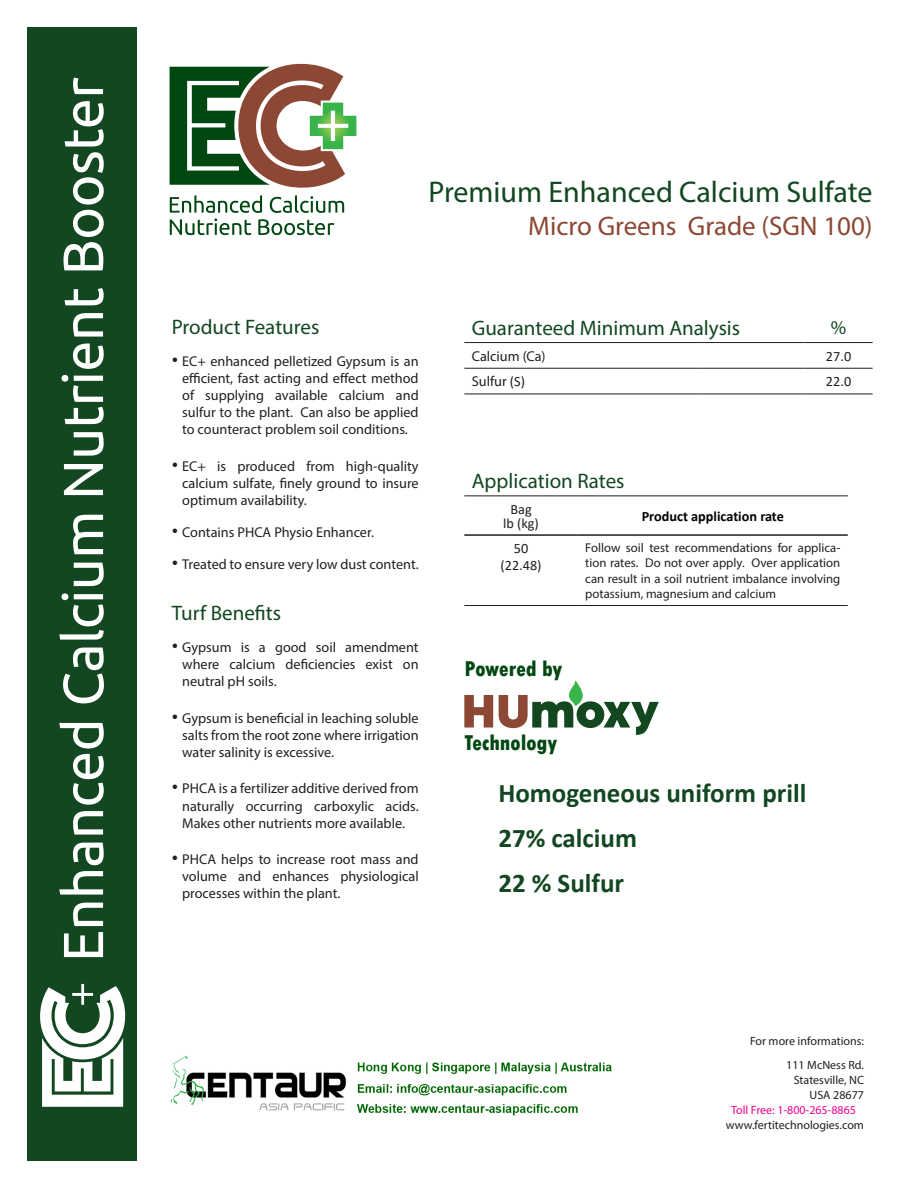
<style>
.page{position:relative;width:918px;height:1188px;background:#fff}
.page>*{position:absolute;margin:0;border:0;box-sizing:border-box;transform-origin:0 0}
.t1{font:30px "Myriad Pro";color:#124721}
.t2{font:700 27px "Calibri";color:#124721}
.t3{font:27px "Myriad Pro";color:#8c4834}
.t4{font:800 condensed 22.5px "Tw Cen";color:#004712}
.t5{font:21px "Myriad Pro";color:#124721}
.t6{font:19.5px "Myriad Pro";color:#124721}
.t7{font:14.25px/17.1px "Myriad Pro";color:#231f20;text-align:justify}
.t8{font:14.25px "Calibri";color:#231f20}
.t9{font:700 14.25px "Calibri";color:#000}
.t10{font:12.75px/15.3px "Myriad Pro";color:#231f20;text-align:justify}
.t11{font:12px "Myriad Pro";color:#231f20}
.t12{font:12px "Myriad Pro";color:#ed028c}
.s1{font-family:"Calisto";font-size:18px}
.s2{font-family:"Calibri"}
</style>
<div class="page">
<div style="left:27px;top:27px;width:110px;height:1134px;background:#124721"></div>
<svg style="left:40px;top:984px;width:85px;height:123px"></svg>
<svg style="left:64px;top:932px;width:39px;height:25px"></svg>
<svg style="left:73px;top:903px;width:30px;height:23px"></svg>
<svg style="left:59px;top:871px;width:44px;height:24px"></svg>
<svg style="left:73px;top:843px;width:31px;height:22px"></svg>
<svg style="left:73px;top:811px;width:30px;height:24px"></svg>
<svg style="left:59px;top:723px;width:45px;height:82px"></svg>
<svg style="left:63px;top:648px;width:41px;height:55px"></svg>
<svg style="left:59px;top:593px;width:45px;height:47px"></svg>
<svg style="left:74px;top:563px;width:30px;height:23px"></svg>
<svg style="left:73px;top:515px;width:30px;height:39px"></svg>
<svg style="left:64px;top:464px;width:39px;height:31px"></svg>
<svg style="left:74px;top:432px;width:30px;height:24px"></svg>
<svg style="left:61px;top:375px;width:43px;height:49px"></svg>
<svg style="left:73px;top:343px;width:31px;height:26px"></svg>
<svg style="left:73px;top:313px;width:30px;height:24px"></svg>
<svg style="left:65px;top:288px;width:39px;height:17px"></svg>
<svg style="left:64px;top:101px;width:40px;height:169px"></svg>
<svg style="left:73px;top:78px;width:30px;height:16px"></svg>
<svg style="left:170px;top:64px;width:186px;height:124px"></svg>
<svg style="left:170px;top:195px;width:174px;height:40px"></svg>
<hr style="left:464px;top:342px;width:236px;height:1px;background:#231f20">
<hr style="left:700px;top:342px;width:105px;height:1px;background:#231f20">
<hr style="left:805px;top:342px;width:68px;height:1px;background:#231f20">
<hr style="left:464px;top:368px;width:236px;height:1px;background:#231f20">
<hr style="left:700px;top:368px;width:105px;height:1px;background:#231f20">
<hr style="left:805px;top:368px;width:68px;height:1px;background:#231f20">
<hr style="left:464px;top:394px;width:236px;height:1px;background:#231f20">
<hr style="left:700px;top:394px;width:105px;height:1px;background:#231f20">
<hr style="left:805px;top:394px;width:68px;height:1px;background:#231f20">
<hr style="left:464px;top:495px;width:114px;height:1px;background:#231f20">
<hr style="left:578px;top:495px;width:270px;height:1px;background:#231f20">
<hr style="left:464px;top:605px;width:114px;height:1px;background:#231f20">
<hr style="left:578px;top:605px;width:270px;height:1px;background:#231f20">
<hr style="left:464px;top:534px;width:114px;height:2px;background:#231f20">
<hr style="left:578px;top:534px;width:270px;height:2px;background:#231f20">
<svg style="left:464px;top:695px;width:29px;height:33px"></svg>
<svg style="left:499px;top:680px;width:160px;height:55px"></svg>
<img style="left:170px;top:1056px;width:442px;height:60px">
<p class="t1" style="left:429px;top:174px;width:446px">Premium Enhanced Calcium Sulfate</p>
<p class="t3" style="left:528px;top:209px;width:346px">Micro Greens Grade (SGN 100)</p>
<p class="t5" style="left:172px;top:314px;width:149px">Product Features</p>
<p class="t7" style="left:182px;top:352px;width:238px;text-indent:-10px"><span class="s1">•</span> EC+ enhanced pelletized Gypsum is an efficient, fast acting and effect method of supplying available calcium and sulfur to the plant. Can also be applied to counteract problem soil conditions.</p>
<p class="t7" style="left:182px;top:457px;width:238px;text-indent:-10px"><span class="s1">•</span> EC+ is produced from high-quality calcium sulfate, finely ground to insure optimum availability.</p>
<p class="t7" style="left:172px;top:524px;width:204px"><span class="s1">•</span> Contains PHCA Physio Enhancer.</p>
<p class="t7" style="left:172px;top:556px;width:248px"><span class="s1">•</span> Treated to ensure very low dust content.</p>
<p class="t5" style="left:172px;top:600px;width:111px">Turf Benefits</p>
<p class="t7" style="left:182px;top:638px;width:238px;text-indent:-10px"><span class="s1">•</span> Gypsum is a good soil amendment where calcium deficiencies exist on neutral pH soils.</p>
<p class="t7" style="left:182px;top:709px;width:238px;text-indent:-10px"><span class="s1">•</span> Gypsum is beneficial in leaching soluble salts from the root zone where irrigation water salinity is excessive.</p>
<p class="t7" style="left:182px;top:780px;width:238px;text-indent:-10px"><span class="s1">•</span> PHCA is a fertilizer additive derived from naturally occurring carboxylic acids.<br>Makes other nutrients more available.</p>
<p class="t7" style="left:182px;top:851px;width:238px;text-indent:-10px"><span class="s1">•</span> PHCA helps to increase root mass and volume and enhances physiological processes within the plant.</p>
<p class="t5" style="left:472px;top:315px;width:270px">Guaranteed Minimum Analysis</p>
<p class="t6" style="left:831px;top:316px;width:17px">%</p>
<p class="t7" style="left:472px;top:347px;width:75px">Calcium (Ca)</p>
<p class="t8" style="left:826px;top:346px;width:27px">27.0</p>
<p class="t7" style="left:472px;top:373px;width:55px">Sulfur <span class="s2">(S)</span></p>
<p class="t8" style="left:826px;top:372px;width:27px">22.0</p>
<p class="t5" style="left:472px;top:468px;width:154px">Application Rates</p>
<p class="t8" style="left:510px;top:499px;width:23px">Bag</p>
<p class="t8" style="left:503px;top:513px;width:37px">lb (kg)</p>
<p class="t9" style="left:642px;top:506px;width:144px">Product application rate</p>
<p class="t8" style="left:514px;top:539px;width:16px">50</p>
<p class="t8" style="left:501px;top:556px;width:43px">(22.48)</p>
<p class="t10" style="left:585px;top:540px;width:257px">Follow soil test recommendations for applica&shy;tion rates. Do not over apply. Over application can result in a soil nutrient imbalance involving potassium, magnesium and calcium</p>
<p class="t4" style="left:464px;top:656px;width:100px">Powered by</p>
<p class="t4" style="left:464px;top:730px;width:95px">Technology</p>
<p class="t2" style="left:498px;top:774px;width:310px">Homogeneous uniform prill</p>
<p class="t2" style="left:498px;top:819px;width:140px">27% calcium</p>
<p class="t2" style="left:498px;top:864px;width:127px">22 % Sulfur</p>
<p class="t11" style="left:750px;top:1034px;width:115px">For more informations:</p>
<p class="t11" style="left:786px;top:1058px;width:79px">111 McNess Rd.</p>
<p class="t11" style="left:794px;top:1073px;width:72px">Statesville, NC</p>
<p class="t11" style="left:810px;top:1088px;width:56px">USA 28677</p>
<p class="t12" style="left:731px;top:1103px;width:127px">Toll Free: 1-800-265-8865</p>
<p class="t11" style="left:726px;top:1118px;width:140px">www.fertitechnologies.com</p>
</div>
